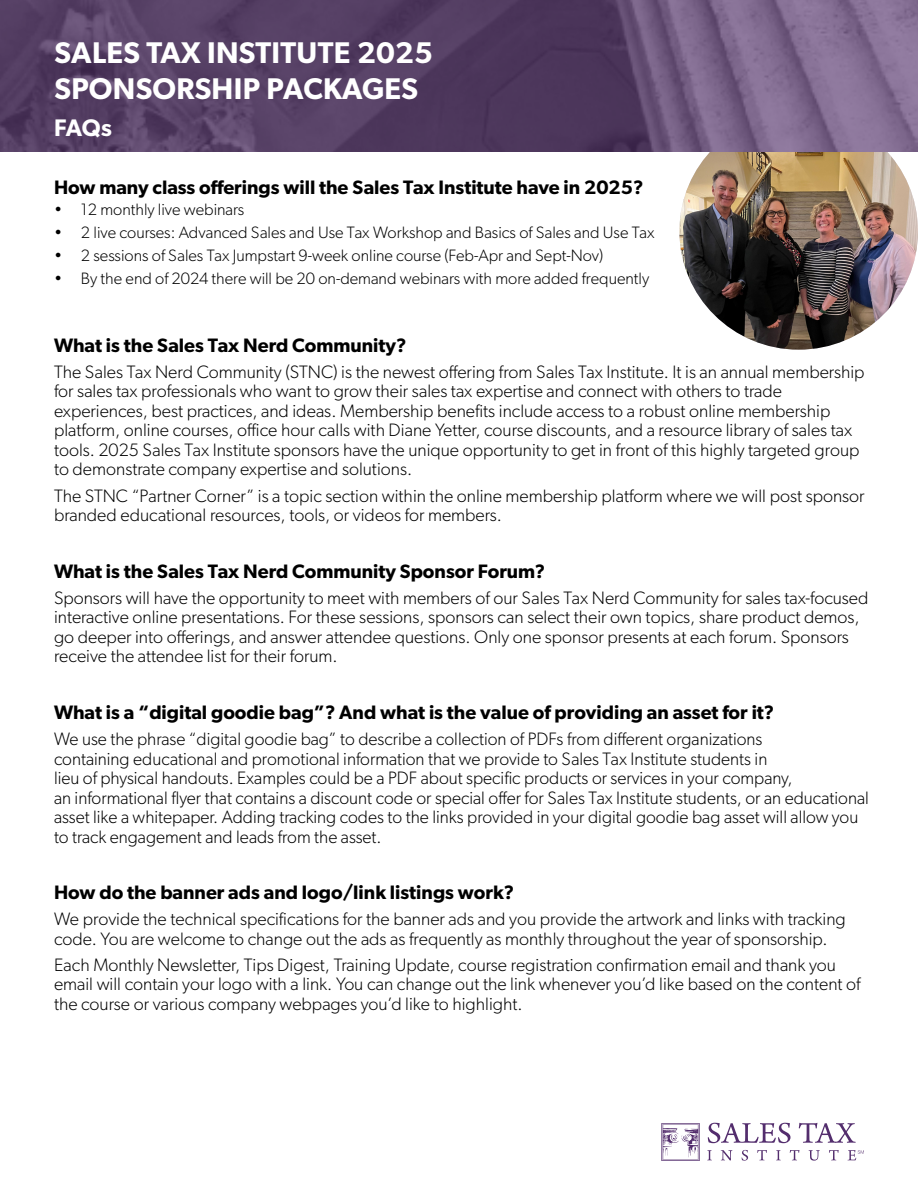
<style>
.page{position:relative;width:918px;height:1188px;background:#fff}
.page>*{position:absolute;margin:0;border:0;box-sizing:border-box;transform-origin:0 0}
.t1{font:600 30px/36px "Gibson";letter-spacing:.01em;color:#fff}
.t2{font:600 24px "Gibson";color:#fff}
.t3{font:600 19.5px "Gibson";color:#000}
.t4{font:300 18px/19.5px "Gibson";color:#000}
.t5{font:300 16.5px "Gibson";color:#000}
</style>
<div class="page">
<img style="left:679px;top:151px;width:239px;height:199px">
<svg style="left:0;top:0;width:918px;height:151px;background:#5f496e"></svg>
<svg style="left:661px;top:1123px;width:39px;height:38px"></svg>
<svg style="left:708px;top:1123px;width:82px;height:20px"></svg>
<svg style="left:799px;top:1123px;width:57px;height:20px"></svg>
<svg style="left:707px;top:1150px;width:5px;height:10px"></svg>
<svg style="left:721px;top:1150px;width:11px;height:10px"></svg>
<svg style="left:742px;top:1150px;width:6px;height:11px"></svg>
<svg style="left:757px;top:1150px;width:10px;height:10px"></svg>
<svg style="left:776px;top:1150px;width:5px;height:10px"></svg>
<svg style="left:790px;top:1150px;width:9px;height:10px"></svg>
<svg style="left:809px;top:1150px;width:11px;height:11px"></svg>
<svg style="left:829px;top:1150px;width:10px;height:10px"></svg>
<svg style="left:848px;top:1150px;width:16px;height:10px"></svg>
<h1 class="t1" style="left:55px;top:34px;width:380px">SALES TAX INSTITUTE 2025<br>SPONSORSHIP PACKAGES</h1>
<h2 class="t2" style="left:54px;top:114px;width:59px">FAQs</h2>
<p class="t3" style="left:54px;top:176px;width:591px">How many class offerings will the Sales Tax Institute have in 2025?</p>
<p class="t5" style="left:54px;top:199px;width:192px">• 12 monthly live webinars</p>
<p class="t5" style="left:54px;top:222px;width:602px">• 2 live courses: Advanced Sales and Use Tax Workshop and Basics of Sales and Use Tax</p>
<p class="t5" style="left:54px;top:245px;width:551px">• 2 sessions of Sales Tax Jumpstart 9-week online course (Feb-Apr and Sept-Nov)</p>
<p class="t5" style="left:54px;top:268px;width:597px">• By the end of 2024 there will be 20 on-demand webinars with more added frequently</p>
<p class="t3" style="left:54px;top:333px;width:354px">What is the Sales Tax Nerd Community?</p>
<p class="t4" style="left:54px;top:362px;width:812px">The Sales Tax Nerd Community (STNC) is the newest offering from Sales Tax Institute. It is an annual membership for sales tax professionals who want to grow their sales tax expertise and connect with others to trade experiences, best practices, and ideas. Membership benefits include access to a robust online membership platform, online courses, office hour calls with Diane Yetter, course discounts, and a resource library of sales tax tools. 2025 Sales Tax Institute sponsors have the unique opportunity to get in front of this highly targeted group to demonstrate company expertise and solutions.</p>
<p class="t4" style="left:54px;top:486px;width:812px">The STNC “Partner Corner” is a topic section within the online membership platform where we will post sponsor branded educational resources, tools, or videos for members.</p>
<p class="t3" style="left:54px;top:559px;width:493px">What is the Sales Tax Nerd Community Sponsor Forum?</p>
<p class="t4" style="left:54px;top:588px;width:816px">Sponsors will have the opportunity to meet with members of our Sales Tax Nerd Community for sales tax-focused interactive online presentations. For these sessions, sponsors can select their own topics, share product demos, go deeper into offerings, and answer attendee questions. Only one sponsor presents at each forum. Sponsors receive the attendee list for their forum.</p>
<p class="t3" style="left:54px;top:700px;width:722px">What is a “digital goodie bag”? And what is the value of providing an asset for it?</p>
<p class="t4" style="left:54px;top:729px;width:816px">We use the phrase “digital goodie bag” to describe a collection of PDFs from different organizations<br>containing educational and promotional information that we provide to Sales Tax Institute students in<br>lieu of physical handouts. Examples could be a PDF about specific products or services in your company,<br>an informational flyer that contains a discount code or special offer for Sales Tax Institute students, or an educational asset like a whitepaper. Adding tracking codes to the links provided in your digital goodie bag asset will allow you to track engagement and leads from the asset.</p>
<p class="t3" style="left:54px;top:881px;width:462px">How do the banner ads and logo/link listings work?</p>
<p class="t4" style="left:54px;top:909px;width:793px">We provide the technical specifications for the banner ads and you provide the artwork and links with tracking code. You are welcome to change out the ads as frequently as monthly throughout the year of sponsorship.</p>
<p class="t4" style="left:54px;top:955px;width:808px">Each Monthly Newsletter, Tips Digest, Training Update, course registration confirmation email and thank you email will contain your logo with a link. You can change out the link whenever you’d like based on the content of the course or various company webpages you’d like to highlight.</p>
</div>
